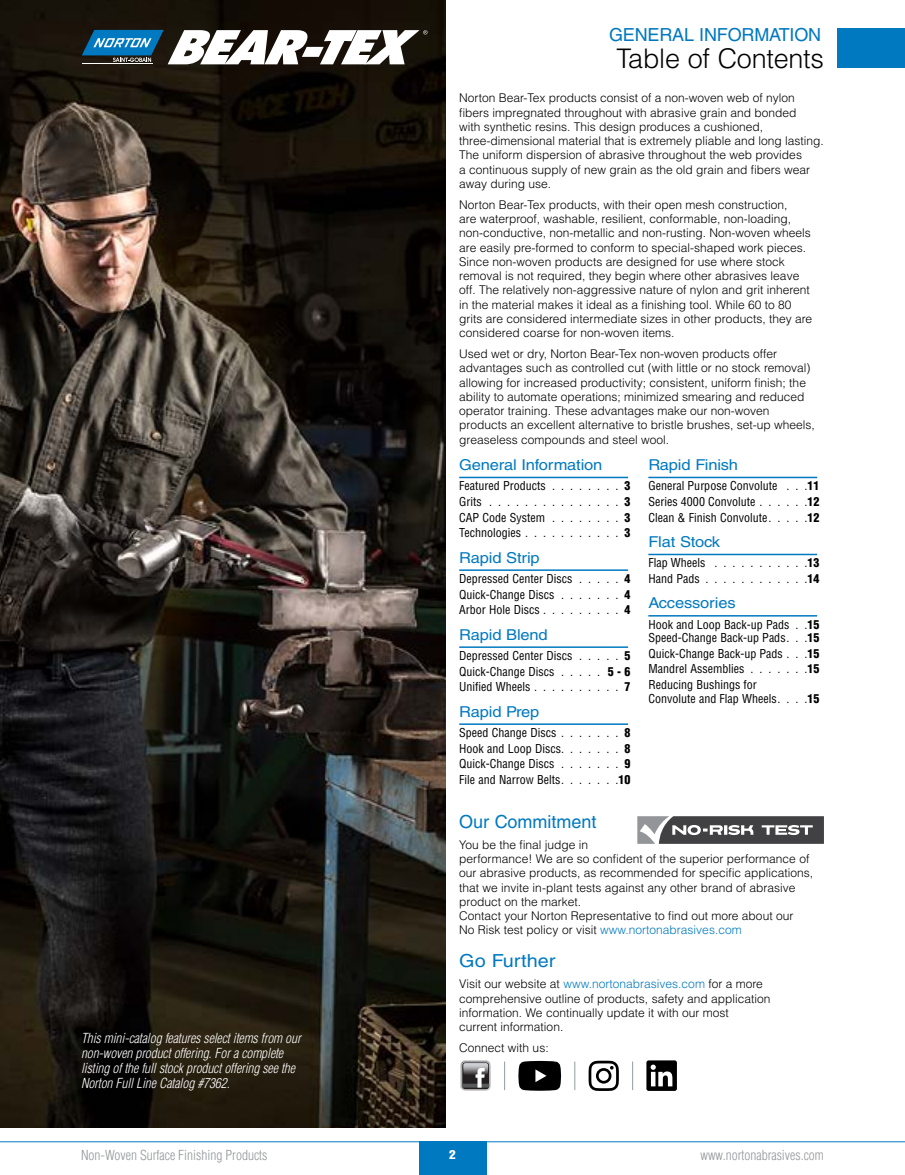
<style>
.page{position:relative;width:905px;height:1175px;background:#fff}
.page>*{position:absolute;margin:0;border:0;box-sizing:border-box;transform-origin:0 0}
.t1{font:300 27px "Helvetica LT Std";letter-spacing:-.01em;color:#000}
.t2{font:18px "Helvetica LT Std";letter-spacing:-.01em;color:#0079c1}
.t3{font:18px "Helvetica LT Std";letter-spacing:-.01em;color:#0079c1;scale:1.1 1}
.t4{font:15px "Helvetica LT Std";letter-spacing:-.01em;color:#0079c1;scale:1.1 1}
.t5{font:italic 300 condensed 13.5px/15px "Helvetica LT Std";letter-spacing:-.01em;color:#fff}
.t6{font:300 condensed 13.5px "Helvetica LT Std";color:#939598}
.t7{font:300 12px/14.2px "Helvetica LT Std";color:#000}
.t8{font:condensed 12px/15.6px "Helvetica LT Std";color:#000;text-align:right}
.t9{font:900 condensed 12px "Helvetica LT Std";color:#000}
.t10{font:900 condensed 12px "Helvetica LT Std";color:#fff;scale:1.1 1}
.s1{font-weight:900}
.s2{color:#0079c1}
</style>
<div class="page">
<hr style="left:459px;top:477px;width:169px;height:1px;background:#0079c1">
<hr style="left:459px;top:569px;width:169px;height:2px;background:#0079c1">
<hr style="left:459px;top:646px;width:169px;height:2px;background:#0079c1">
<hr style="left:459px;top:723px;width:169px;height:2px;background:#0079c1">
<hr style="left:648px;top:477px;width:169px;height:1px;background:#0079c1">
<hr style="left:648px;top:553px;width:169px;height:2px;background:#0079c1">
<hr style="left:648px;top:615px;width:169px;height:1px;background:#0079c1">
<svg style="left:637px;top:816px;width:187px;height:28px;background:#6d6c6e"></svg>
<img style="left:0;top:0;width:446px;height:1127px">
<svg style="left:81px;top:28px;width:360px;height:36px"></svg>
<svg style="left:504px;top:1061px;width:1px;height:29px"></svg>
<svg style="left:574px;top:1061px;width:1px;height:29px"></svg>
<svg style="left:632px;top:1061px;width:1px;height:29px"></svg>
<img style="left:460px;top:1060px;width:31px;height:30px">
<div style="left:461px;top:1061px;width:28px;height:28px;background:#8a8a8a;border-radius:4px"></div>
<svg style="left:462px;top:1062px;width:27px;height:27px"></svg>
<svg style="left:462px;top:1063px;width:27px;height:24px"></svg>
<svg style="left:588px;top:1060px;width:31px;height:30px"></svg>
<svg style="left:646px;top:1060px;width:31px;height:30px"></svg>
<svg style="left:518px;top:1060px;width:43px;height:30px"></svg>
<div style="left:418px;top:1141px;width:68px;height:33px;background:#0079c1"></div>
<div style="left:837px;top:28px;width:67px;height:40px;background:#0079c1"></div>
<hr style="left:0;top:1141px;width:904px;height:1px;background:#0079c1">
<h2 class="t2" style="left:609px;top:25px;width:214px">GENERAL INFORMATION</h2>
<h1 class="t1" style="left:616px;top:41px;width:209px">Table of Contents</h1>
<p class="t7" style="left:459px;top:91px;width:366px">Norton Bear-Tex products consist of a non-woven web of nylon fibers impregnated throughout with abrasive grain and bonded<br>with synthetic resins. This design produces a cushioned, three-dimensional material that is extremely pliable and long lasting.<br>The uniform dispersion of abrasive throughout the web provides<br>a continuous supply of new grain as the old grain and fibers wear away during use.</p>
<p class="t7" style="left:459px;top:197px;width:354px">Norton Bear-Tex products, with their open mesh construction,<br>are waterproof, washable, resilient, conformable, non-loading, non-conductive, non-metallic and non-rusting. Non-woven wheels are easily pre-formed to conform to special-shaped work pieces.<br>Since non-woven products are designed for use where stock removal is not required, they begin where other abrasives leave off. The relatively non‑aggressive nature of nylon and grit inherent in the material makes it ideal as a finishing tool. While 60 to 80 grits are considered intermediate sizes in other products, they are considered coarse for non-woven items.</p>
<p class="t7" style="left:459px;top:346px;width:357px">Used wet or dry, Norton Bear-Tex non-woven products offer advantages such as controlled cut (with little or no stock removal) allowing for increased productivity; consistent, uniform finish; the ability to automate operations; minimized smearing and reduced operator training. These advantages make our non-woven products an excellent alternative to bristle brushes, set-up wheels, greaseless compounds and steel wool.</p>
<p class="t5" style="left:81px;top:1030px;width:221px">This mini-catalog features select items from our non-woven product offering. For a complete listing of the full stock product offering see the Norton Full Line Catalog #7362.</p>
<p class="t4" style="left:459px;top:456px;width:132px">General Information</p>
<p class="t8" style="left:459px;top:478px;width:88px">Featured Products</p>
<p class="t9" style="left:624px;top:478px;width:7px">3</p>
<p class="t8" style="left:459px;top:493px;width:24px">Grits</p>
<p class="t9" style="left:624px;top:494px;width:7px">3</p>
<p class="t8" style="left:459px;top:509px;width:87px">CAP Code System</p>
<p class="t9" style="left:624px;top:509px;width:7px">3</p>
<p class="t8" style="left:459px;top:525px;width:63px">Technologies</p>
<p class="t9" style="left:624px;top:525px;width:7px">3</p>
<p class="t4" style="left:459px;top:548px;width:75px">Rapid Strip</p>
<p class="t8" style="left:459px;top:570px;width:115px">Depressed Center Discs</p>
<p class="t9" style="left:624px;top:571px;width:7px">4</p>
<p class="t8" style="left:459px;top:586px;width:97px">Quick-Change Discs</p>
<p class="t9" style="left:624px;top:586px;width:7px">4</p>
<p class="t8" style="left:459px;top:602px;width:82px">Arbor Hole Discs</p>
<p class="t9" style="left:624px;top:602px;width:7px">4</p>
<p class="t4" style="left:459px;top:625px;width:82px">Rapid Blend</p>
<p class="t8" style="left:459px;top:647px;width:115px">Depressed Center Discs</p>
<p class="t9" style="left:624px;top:648px;width:7px">5</p>
<p class="t8" style="left:459px;top:663px;width:97px">Quick-Change Discs</p>
<p class="t9" style="left:607px;top:663px;width:24px">5 - 6</p>
<p class="t8" style="left:459px;top:679px;width:73px">Unified Wheels</p>
<p class="t9" style="left:624px;top:679px;width:7px">7</p>
<p class="t4" style="left:459px;top:702px;width:74px">Rapid Prep</p>
<p class="t8" style="left:459px;top:724px;width:172px;text-align:justify">Speed Change Discs . . . . . . . <span class="s1">8<br></span>Hook and Loop Discs . . . . . . . <span class="s1">8<br></span>Quick-Change Discs</p>
<p class="t8" style="left:459px;top:756px;width:172px"><span class="s1">9<br></span>File and Narrow Belts . . . . . . <span class="s1">10</span></p>
<p class="t4" style="left:648px;top:456px;width:83px">Rapid Finish</p>
<p class="t8" style="left:648px;top:478px;width:131px">General Purpose Convolute</p>
<p class="t9" style="left:807px;top:478px;width:13px">11</p>
<p class="t8" style="left:648px;top:493px;width:109px">Series 4000 Convolute</p>
<p class="t8" style="left:648px;top:493px;width:172px"><span class="s1">12<br></span>Clean &amp; Finish Convolute . . . . <span class="s1">12</span></p>
<p class="t4" style="left:648px;top:533px;width:67px">Flat Stock</p>
<p class="t8" style="left:648px;top:555px;width:59px">Flap Wheels</p>
<p class="t9" style="left:807px;top:555px;width:13px">13</p>
<p class="t8" style="left:648px;top:570px;width:53px">Hand Pads</p>
<p class="t9" style="left:807px;top:571px;width:13px">14</p>
<p class="t4" style="left:648px;top:594px;width:81px">Accessories</p>
<p class="t8" style="left:648px;top:616px;width:143px">Hook and Loop Back-up Pads</p>
<p class="t8" style="left:648px;top:617px;width:172px;line-height:13.5px"><span class="s1">15<br></span>Speed-Change Back-up Pads . . <span class="s1">15</span></p>
<p class="t8" style="left:648px;top:645px;width:136px">Quick-Change Back-up Pads</p>
<p class="t9" style="left:807px;top:645px;width:13px">15</p>
<p class="t8" style="left:648px;top:661px;width:97px">Mandrel Assemblies</p>
<p class="t9" style="left:807px;top:661px;width:13px">15</p>
<p class="t8" style="left:648px;top:678px;width:172px;line-height:13.5px;text-align:left">Reducing Bushings for<br>Convolute and Flap Wheels . . . <span class="s1">15</span></p>
<h2 class="t2" style="left:459px;top:811px;width:139px">Our Commitment</h2>
<p class="t7" style="left:459px;top:837px;width:355px">You be the final judge in<br>performance! We are so confident of the superior performance of our abrasive products, as recommended for specific applications, that we invite in-plant tests against any other brand of abrasive product on the market.<br>Contact your Norton Representative to find out more about our<br>No Risk test policy or visit <span class="s2">www.nortonabrasives.com</span></p>
<h2 class="t3" style="left:459px;top:950px;width:89px">Go Further</h2>
<p class="t7" style="left:459px;top:977px;width:313px">Visit our website at <span class="s2">www.nortonabrasives.com</span> for a more comprehensive outline of products, safety and application information. We continually update it with our most<br>current information.</p>
<p class="t7" style="left:459px;top:1040px;width:91px">Connect with us:</p>
<p class="t6" style="left:81px;top:1146px;width:188px">Non-Woven Surface Finishing Products</p>
<p class="t10" style="left:449px;top:1146px;width:7px">2</p>
<p class="t6" style="left:700px;top:1146px;width:125px">www.nortonabrasives.com</p>
</div>
